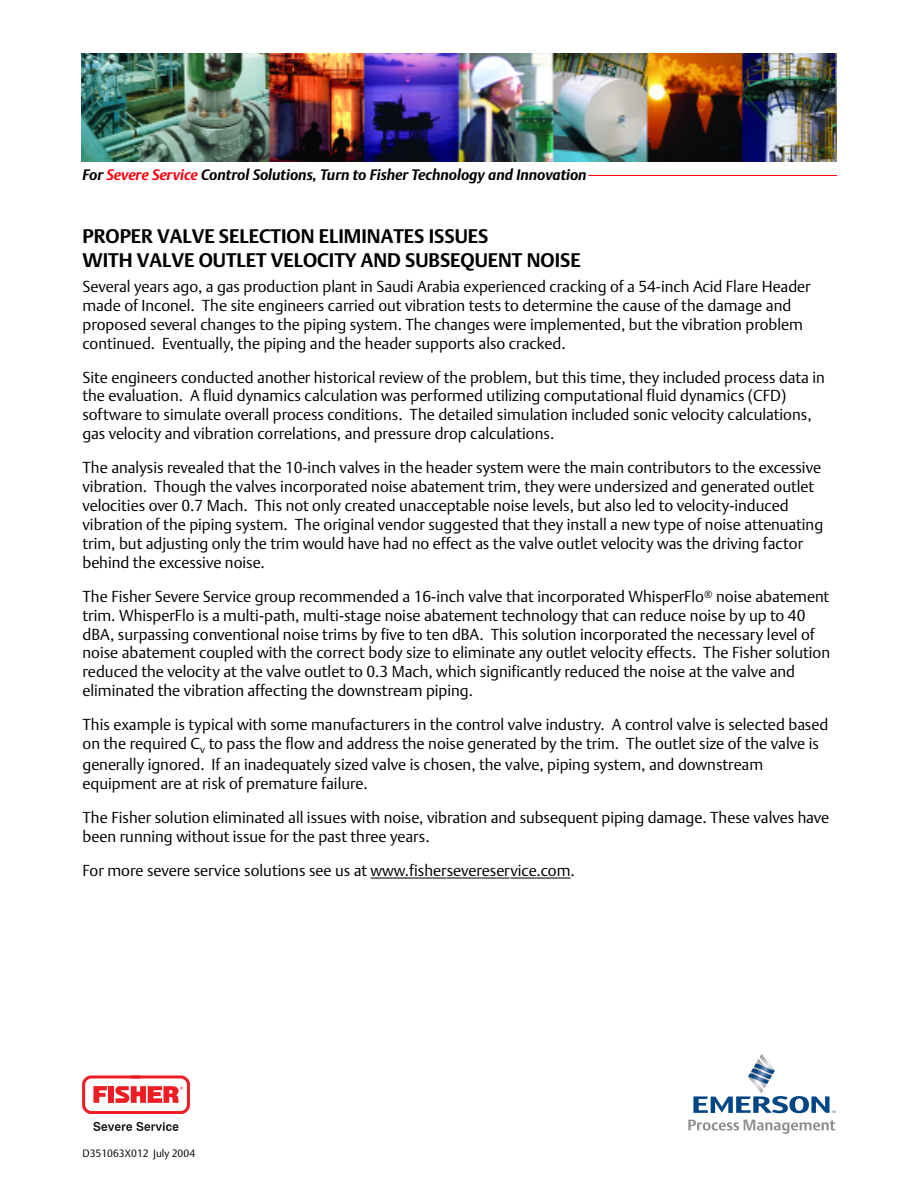
<style>
.page{position:relative;width:918px;height:1188px;background:#fff}
.page>*{position:absolute;margin:0;border:0;box-sizing:border-box;transform-origin:0 0}
.t1{font:700 19.5px/23.4px "DTL Argo T";color:#000}
.t2{font:15.75px/18.9px "DTL Argo T Light";color:#000}
.t3{font:italic 700 15px "DTL Argo T";color:#000}
.t4{font:10.5px "DTL Argo T Light";color:#000}
.s1{color:#ff000f}
</style>
<div class="page">
<img style="left:81px;top:54px;width:756px;height:108px">
<hr style="left:588px;top:175px;width:249px;height:1px;background:#ff000f">
<svg style="left:82px;top:1075px;width:108px;height:39px"></svg>
<svg style="left:93px;top:1122px;width:86px;height:9px"></svg>
<svg style="left:693px;top:1054px;width:143px;height:59px"></svg>
<svg style="left:688px;top:1120px;width:147px;height:14px"></svg>
<hr style="left:371px;top:878px;width:35px;height:1px;background:#000">
<hr style="left:405px;top:878px;width:36px;height:1px;background:#000">
<svg style="left:441px;top:878px;width:130px;height:1px"></svg>
<p class="t3" style="left:82px;top:168px;width:506px">For <span class="s1">Severe Service</span> Control Solutions, Turn to Fisher Technology and Innovation</p>
<p class="t1" style="left:82px;top:226px;width:500px">PROPER VALVE SELECTION ELIMINATES ISSUES<br>WITH VALVE OUTLET VELOCITY AND SUBSEQUENT NOISE</p>
<p class="t2" style="left:82px;top:278px;width:730px">Several years ago, a gas production plant in Saudi Arabia experienced cracking of a 54-inch Acid Flare Header made of Inconel. The site engineers carried out vibration tests to determine the cause of the damage and proposed several changes to the piping system. The changes were implemented, but the vibration problem continued. Eventually, the piping and the header supports also cracked.</p>
<p class="t2" style="left:82px;top:369px;width:744px">Site engineers conducted another historical review of the problem, but this time, they included process data in the evaluation. A fluid dynamics calculation was performed utilizing computational fluid dynamics (CFD) software to simulate overall process conditions. The detailed simulation included sonic velocity calculations, gas velocity and vibration correlations, and pressure drop calculations.</p>
<p class="t2" style="left:82px;top:459px;width:742px">The analysis revealed that the 10-inch valves in the header system were the main contributors to the excessive vibration. Though the valves incorporated noise abatement trim, they were undersized and generated outlet velocities over 0.7 Mach. This not only created unacceptable noise levels, but also led to velocity-induced vibration of the piping system. The original vendor suggested that they install a new type of noise attenuating trim, but adjusting only the trim would have had no effect as the valve outlet velocity was the driving factor behind the excessive noise.</p>
<p class="t2" style="left:82px;top:588px;width:749px">The Fisher Severe Service group recommended a 16-inch valve that incorporated WhisperFlo<sup>®</sup> noise abatement trim. WhisperFlo is a multi-path, multi-stage noise abatement technology that can reduce noise by up to 40 dBA, surpassing conventional noise trims by five to ten dBA. This solution incorporated the necessary level of noise abatement coupled with the correct body size to eliminate any outlet velocity effects. The Fisher solution reduced the velocity at the valve outlet to 0.3 Mach, which significantly reduced the noise at the valve and eliminated the vibration affecting the downstream piping.</p>
<p class="t2" style="left:82px;top:716px;width:747px">This example is typical with some manufacturers in the control valve industry. A control valve is selected based on the required C<sub>v</sub> to pass the flow and address the noise generated by the trim. The outlet size of the valve is</p>
<p class="t2" style="left:83px;top:756px;width:682px">generally ignored. If an inadequately sized valve is chosen, the valve, piping system, and downstream equipment are at risk of premature failure.</p>
<p class="t2" style="left:83px;top:809px;width:748px">The Fisher solution eliminated all issues with noise, vibration and subsequent piping damage. These valves have been running without issue for the past three years.</p>
<p class="t2" style="left:83px;top:862px;width:494px">For more severe service solutions see us at www.fishersevereservice.com.</p>
<p class="t4" style="left:82px;top:1149px;width:114px">D351063X012 July 2004</p>
</div>
